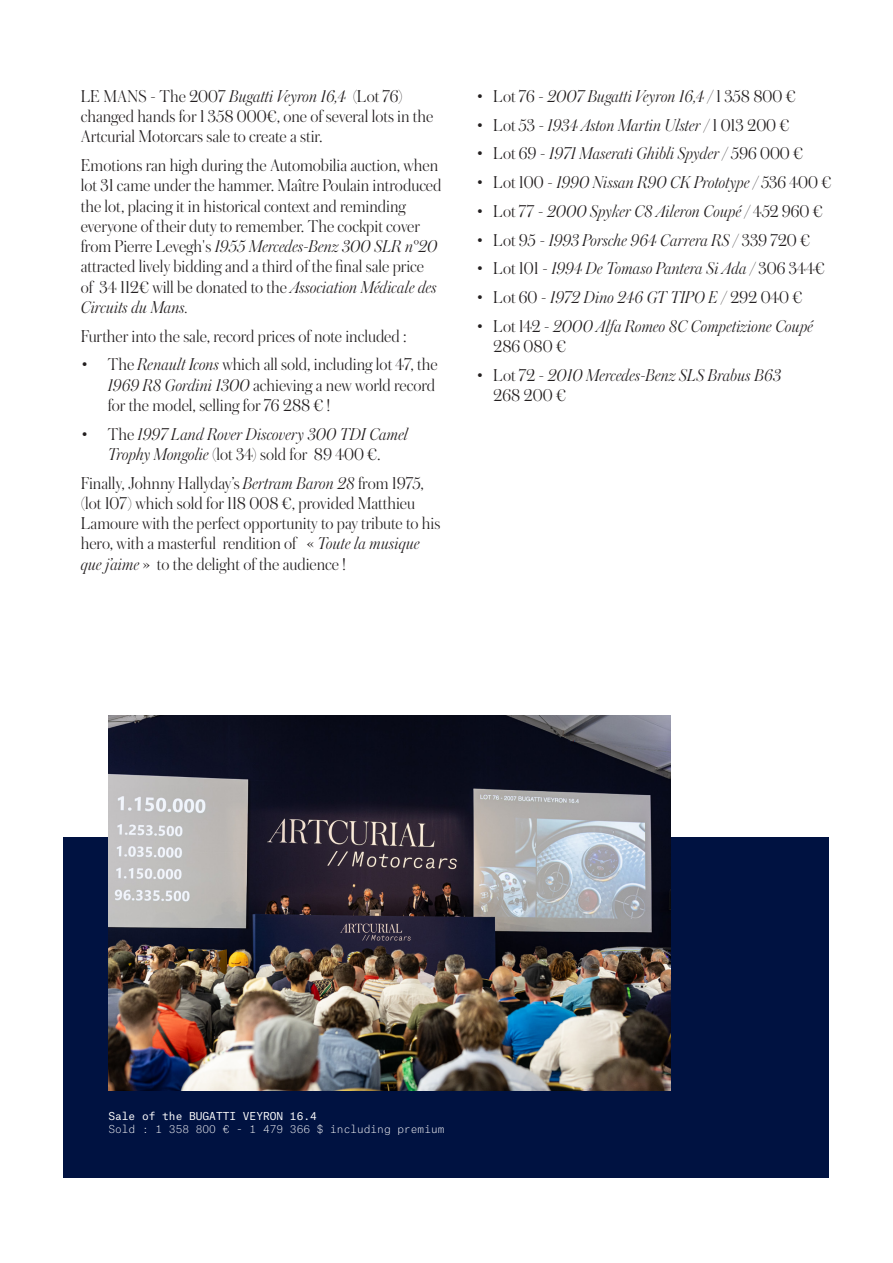
<style>
.page{position:relative;width:893px;height:1263px;background:#fff}
.page>*{position:absolute;margin:0;border:0;box-sizing:border-box;transform-origin:0 0}
.t1{font:300 18px/20.2px "Austin Artcurial";color:#231f20}
.t2{font:italic 300 18px/20.2px "Austin Artcurial";color:#231f20}
.t3{font:100 10.5px "Atlas Typewriter";color:#fff}
.t4{font:10.5px "Atlas Typewriter";color:#fff}
.s1{font-style:italic}
.s2{font-style:normal}
</style>
<div class="page">
<div style="left:64px;top:838px;width:765px;height:340px;background:#001241"></div>
<img style="left:108px;top:715px;width:562px;height:375px">
<p class="t1" style="left:81px;top:85px;width:354px">LE MANS - The 2007 <span class="s1">Bugatti Veyron 16,4</span> (Lot 76) changed hands for 1 358 000€, one of several lots in the<br>Artcurial Motorcars sale to create a stir.</p>
<p class="t1" style="left:81px;top:154px;width:362px">Emotions ran high during the Automobilia auction, when lot 31 came under the hammer. Maître Poulain introduced the lot, placing it in historical context and reminding everyone of their duty to remember. The cockpit cover from Pierre Levegh's <span class="s1">1955 Mercedes-Benz 300 SLR n°20 </span>attracted lively bidding and a third of the final sale price<br>of 34 112€ will be donated to the <span class="s1">Association Médicale des Circuits du Mans.</span></p>
<p class="t1" style="left:81px;top:325px;width:327px">Further into the sale, record prices of note included :</p>
<p class="t1" style="left:108px;top:354px;width:331px;text-indent:-27px">• The <span class="s1">Renault Icons</span> which all sold, including lot 47, the<br><span class="s1">1969 R8 Gordini 1300</span> achieving a new world record for the model, selling for 76 288 € !</p>
<p class="t2" style="left:81px;top:423px;width:329px;text-align:center"><span class="s2">• The</span> 1997 Land Rover Discovery 300 TDI Camel<br>Trophy Mongolie <span class="s2">(lot 34) sold for 89 400 €.</span></p>
<p class="t1" style="left:81px;top:472px;width:361px">Finally, Johnny Hallyday’s <span class="s1">Bertram Baron 28</span> from 1975, (lot 107) which sold for 118 008 €, provided Matthieu Lamoure with the perfect opportunity to pay tribute to his hero, with a masterful rendition of « <span class="s1">Toute la musique que j’aime</span> » to the delight of the audience !</p>
<p class="t2" style="left:476px;top:85px;width:321px"><span class="s2">• Lot 76 -</span> 2007 Bugatti Veyron 16,4 <span class="s2">/ 1 358 800 €</span></p>
<p class="t2" style="left:476px;top:114px;width:315px"><span class="s2">• Lot 53 -</span> 1934 Aston Martin Ulster <span class="s2">/ 1 013 200 €</span></p>
<p class="t2" style="left:476px;top:143px;width:328px"><span class="s2">• Lot 69 -</span> 1971 Maserati Ghibli Spyder <span class="s2">/ 596 000 €</span></p>
<p class="t2" style="left:476px;top:172px;width:357px"><span class="s2">• Lot 100 -</span> 1990 Nissan R90 CK Prototype <span class="s2">/ 536 400 €</span></p>
<p class="t2" style="left:476px;top:200px;width:348px"><span class="s2">• Lot 77 -</span> 2000 Spyker C8 Aileron Coupé <span class="s2">/ 452 960 €</span></p>
<p class="t2" style="left:476px;top:229px;width:335px"><span class="s2">• Lot 95 -</span> 1993 Porsche 964 Carrera RS <span class="s2">/ 339 720 €</span></p>
<p class="t2" style="left:476px;top:258px;width:350px"><span class="s2">• Lot 101 -</span> 1994 De Tomaso Pantera Si Ada <span class="s2">/ 306 344€</span></p>
<p class="t2" style="left:476px;top:287px;width:328px"><span class="s2">• Lot 60 -</span> 1972 Dino 246 GT TIPO E <span class="s2">/ 292 040 €</span></p>
<p class="t2" style="left:493px;top:315px;width:321px;text-indent:-17px"><span class="s2">• Lot 142 -</span> 2000 Alfa Romeo 8C Competizione Coupé<br><span class="s2">286 080 €</span></p>
<p class="t2" style="left:493px;top:364px;width:289px;text-indent:-17px"><span class="s2">• Lot 72 -</span> 2010 Mercedes-Benz SLS Brabus B63<br><span class="s2">268 200 €</span></p>
<p class="t4" style="left:108px;top:1107px;width:210px">Sale of the BUGATTI VEYRON 16.4</p>
<p class="t3" style="left:108px;top:1120px;width:337px">Sold : 1 358 800 € - 1 479 366 $ including premium</p>
</div>
